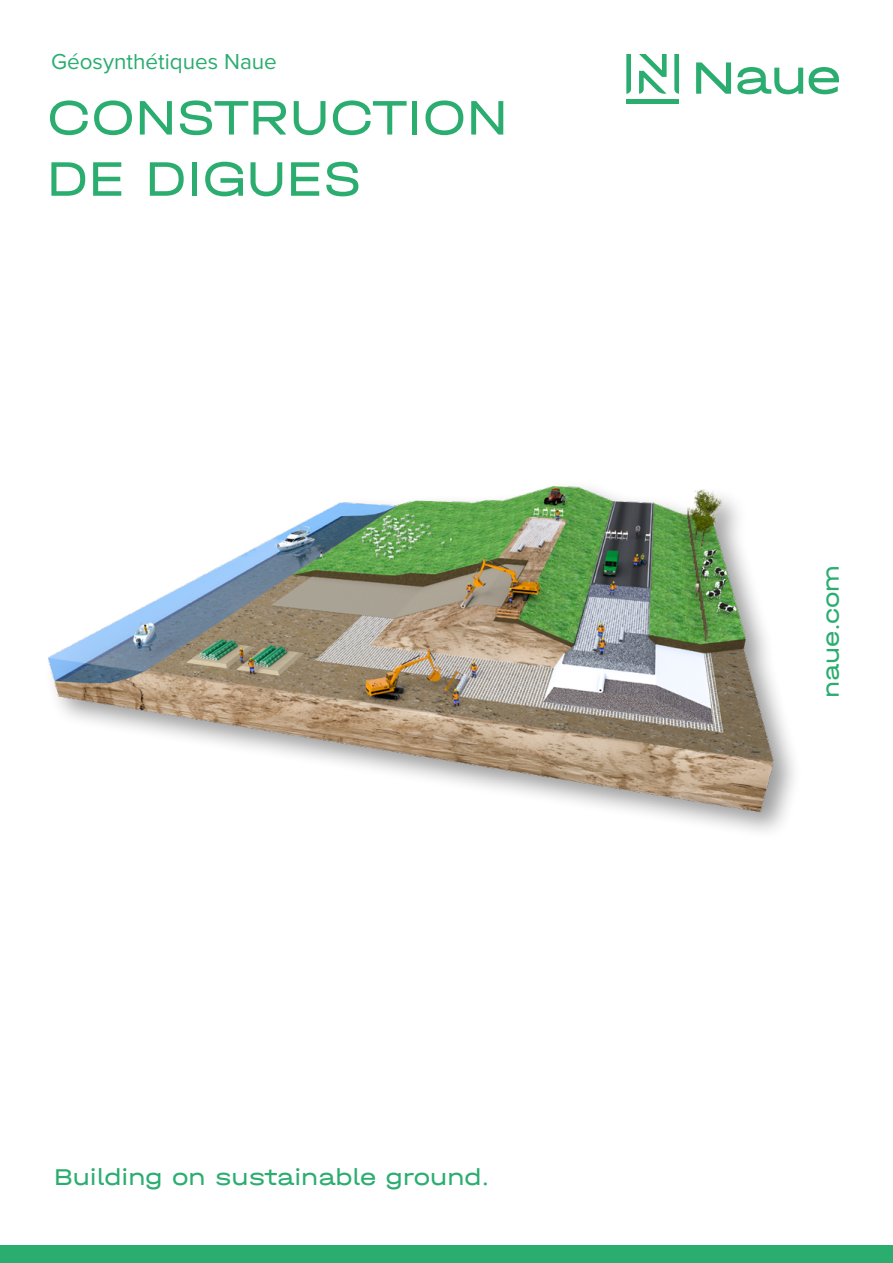
<style>
.page{position:relative;width:893px;height:1263px;background:#fff}
.page>*{position:absolute;margin:0;border:0;box-sizing:border-box;transform-origin:0 0}
.t1{font:51px/61.2px "Halvar Breit";color:#2bad70}
.t2{font:24px "Halvar Breit";color:#2bad70}
.t3{font:22.5px "Proxima Nova";color:#2bad70}
</style>
<div class="page">
<img style="left:48px;top:486px;width:742px;height:346px">
<div style="left:626px;top:99px;width:53px;height:5px;background:#2bad70"></div>
<svg style="left:626px;top:54px;width:5px;height:40px"></svg>
<svg style="left:674px;top:54px;width:5px;height:40px"></svg>
<svg style="left:639px;top:54px;width:28px;height:40px"></svg>
<svg style="left:737px;top:67px;width:66px;height:27px"></svg>
<svg style="left:809px;top:67px;width:30px;height:27px"></svg>
<svg style="left:696px;top:62px;width:35px;height:32px"></svg>
<div style="left:0;top:1246px;width:893px;height:17px;background:#2bad70"></div>
<p class="t3" style="left:51px;top:45px;width:227px">Géosynthétiques Naue</p>
<h1 class="t1" style="left:47px;top:85px;width:463px">CONSTRUCTION<br>DE DIGUES</h1>
<p class="t2" style="left:54px;top:1162px;width:437px">Building on sustainable ground.</p>
<p class="t2" style="left:816px;top:698px;width:135px;rotate:-90deg">naue.com</p>
</div>
